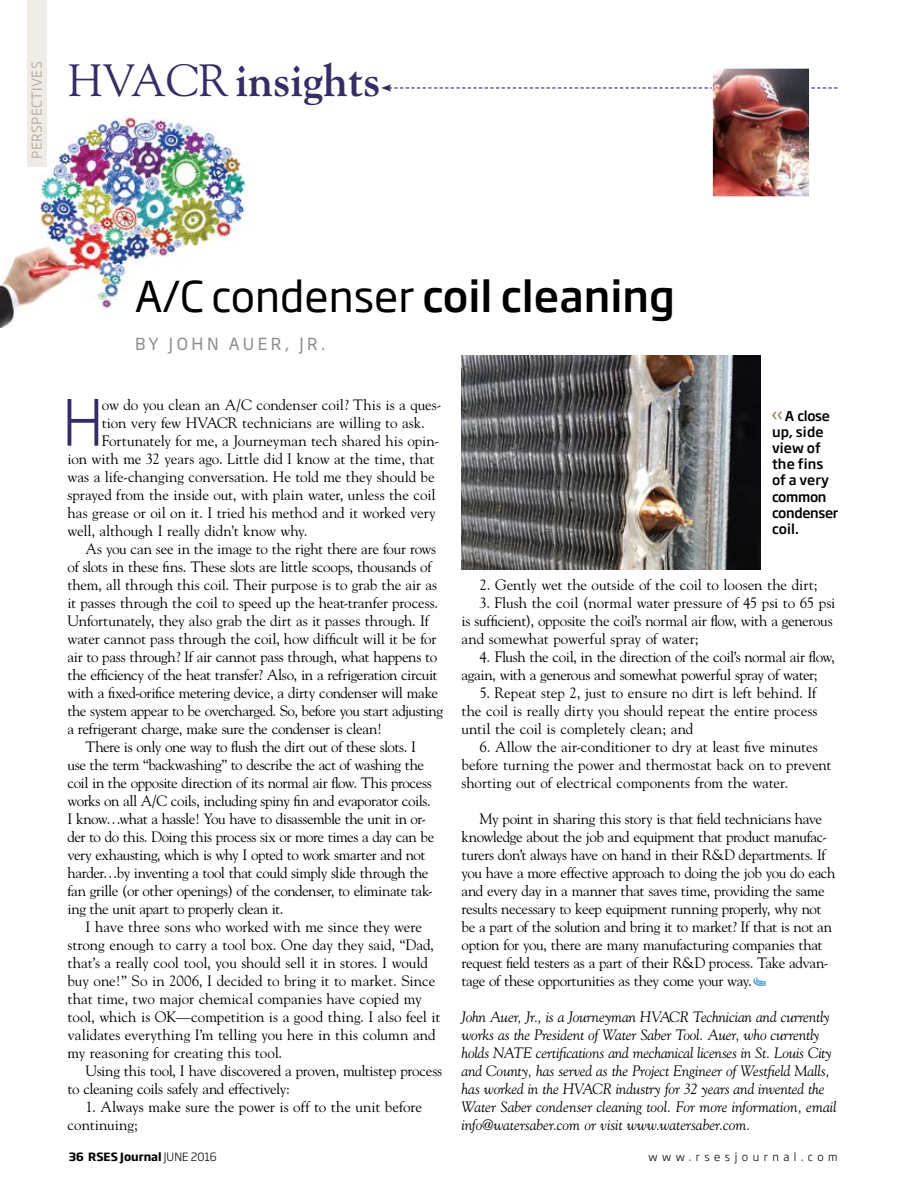
<style>
.page{position:relative;width:905px;height:1202px;background:#fff}
.page>*{position:absolute;margin:0;border:0;box-sizing:border-box;transform-origin:0 0}
.t1{font:300 62.85px "Soho Gothic Std";color:#362c66;scale:.91 1}
.t2{font:700 45px "Goudy";color:#362c66}
.t3{font:42px "Soho Gothic Std";color:#000}
.t4{font:16.5px "Soho Gothic Std";letter-spacing:.215em;color:#8a8c8e}
.t5{font:15px/18px "Goudy";letter-spacing:-.015em;color:#000}
.t6{font:italic 15px/18px "Goudy";letter-spacing:-.01em;color:#000}
.t7{font:15px "Goudy";letter-spacing:-.035em;color:#000}
.t8{font:500 13.5px/16.2px "Soho Gothic Std";letter-spacing:-.01em;color:#000}
.t9{font:13.5px "Soho Gothic Std";letter-spacing:.035em;color:#bbb0a3}
.t10{font:700 11.25px "Soho Gothic Std";color:#000}
.t11{font:300 11.25px "Soho Gothic Std";letter-spacing:.4em;color:#000}
.s1{font-weight:400}
.s2{font-weight:500}
.s3{font-weight:300}
</style>
<div class="page">
<img style="left:0;top:111px;width:256px;height:216px">
<div style="left:27px;top:0;width:19px;height:167px;background:#efebe6"></div>
<svg style="left:381px;top:84px;width:456px;height:8px"></svg>
<img style="left:713px;top:69px;width:95px;height:127px">
<div style="left:711px;top:67px;width:99px;height:131px;border:1px solid #fff"></div>
<svg style="left:772px;top:411px;width:10px;height:8px"></svg>
<img style="left:753px;top:977px;width:12px;height:9px">
<img style="left:461px;top:355px;width:299px;height:214px">
<p class="t9" style="left:28px;top:159px;width:99px;rotate:-90deg">PERSPECTIVES</p>
<h2 class="t2" style="left:68px;top:53px;width:314px"><span class="s1">HVACR</span> insights</h2>
<h3 class="t3" style="left:135px;top:270px;width:541px">A/C condenser <span class="s2">coil cleaning</span></h3>
<p class="t4" style="left:135px;top:333px;width:192px">BY JOHN AUER, JR.</p>
<h1 class="t1" style="left:63px;top:383px;width:46px">H</h1>
<p class="t5" style="left:102px;top:395px;width:341px">ow do you clean an A/C condenser coil? This is a ques-</p>
<p class="t5" style="left:102px;top:413px;width:324px">tion very few HVACR technicians are willing to ask.</p>
<p class="t5" style="left:102px;top:431px;width:339px">Fortunately for me, a Journeyman tech shared his opin-</p>
<p class="t5" style="left:67px;top:449px;width:368px">ion with me 32 years ago. Little did I know at the time, that</p>
<p class="t5" style="left:67px;top:467px;width:369px">was a life-changing conversation. He told me they should be</p>
<p class="t5" style="left:67px;top:485px;width:369px">sprayed from the inside out, with plain water, unless the coil</p>
<p class="t5" style="left:67px;top:503px;width:370px">has grease or oil on it. I tried his method and it worked very</p>
<p class="t5" style="left:67px;top:521px;width:241px">well, although I really didn’t know why.</p>
<p class="t5" style="left:86px;top:539px;width:352px">As you can see in the image to the right there are four rows</p>
<p class="t5" style="left:67px;top:557px;width:365px">of slots in these fins. These slots are little scoops, thousands of</p>
<p class="t5" style="left:67px;top:575px;width:371px">them, all through this coil. Their purpose is to grab the air as</p>
<p class="t5" style="left:67px;top:593px;width:372px">it passes through the coil to speed up the heat-tranfer process.</p>
<p class="t5" style="left:67px;top:611px;width:363px">Unfortunately, they also grab the dirt as it passes through. If</p>
<p class="t5" style="left:67px;top:629px;width:370px">water cannot pass through the coil, how difficult will it be for</p>
<p class="t5" style="left:67px;top:647px;width:371px">air to pass through? If air cannot pass through, what happens to</p>
<p class="t5" style="left:67px;top:665px;width:371px">the efficiency of the heat transfer? Also, in a refrigeration circuit</p>
<p class="t5" style="left:67px;top:683px;width:372px">with a fixed-orifice metering device, a dirty condenser will make</p>
<p class="t7" style="left:67px;top:701px;width:377px">the system appear to be overcharged. So, before you start adjusting</p>
<p class="t5" style="left:67px;top:719px;width:316px">a refrigerant charge, make sure the condenser is clean!</p>
<p class="t7" style="left:86px;top:737px;width:332px">There is only one way to flush the dirt out of these slots. I</p>
<p class="t5" style="left:67px;top:755px;width:358px">use the term “backwashing” to describe the act of washing the</p>
<p class="t5" style="left:67px;top:773px;width:366px">coil in the opposite direction of its normal air flow. This process</p>
<p class="t5" style="left:67px;top:791px;width:365px">works on all A/C coils, including spiny fin and evaporator coils.</p>
<p class="t7" style="left:67px;top:809px;width:360px">I know…what a hassle! You have to disassemble the unit in or-</p>
<p class="t5" style="left:67px;top:827px;width:368px">der to do this. Doing this process six or more times a day can be</p>
<p class="t7" style="left:67px;top:845px;width:359px">very exhausting, which is why I opted to work smarter and not</p>
<p class="t7" style="left:67px;top:863px;width:362px">harder…by inventing a tool that could simply slide through the</p>
<p class="t5" style="left:67px;top:881px;width:367px">fan grille (or other openings) of the condenser, to eliminate tak-</p>
<p class="t7" style="left:67px;top:899px;width:217px">ing the unit apart to properly clean it.</p>
<p class="t5" style="left:86px;top:917px;width:338px">I have three sons who worked with me since they were</p>
<p class="t5" style="left:67px;top:935px;width:368px">strong enough to carry a tool box. One day they said, “Dad,</p>
<p class="t5" style="left:67px;top:953px;width:362px">that’s a really cool tool, you should sell it in stores. I would</p>
<p class="t5" style="left:67px;top:971px;width:369px">buy one!” So in 2006, I decided to bring it to market. Since</p>
<p class="t5" style="left:67px;top:989px;width:355px">that time, two major chemical companies have copied my</p>
<p class="t5" style="left:67px;top:1007px;width:374px">tool, which is OK—competition is a good thing. I also feel it</p>
<p class="t5" style="left:67px;top:1025px;width:369px">validates everything I’m telling you here in this column and</p>
<p class="t5" style="left:67px;top:1043px;width:216px">my reasoning for creating this tool.</p>
<p class="t5" style="left:86px;top:1061px;width:358px">Using this tool, I have discovered a proven, multistep process</p>
<p class="t5" style="left:67px;top:1079px;width:224px">to cleaning coils safely and effectively:</p>
<p class="t5" style="left:67px;top:1097px;width:356px;text-indent:18px">1. Always make sure the power is off to the unit before continuing;</p>
<p class="t8" style="left:772px;top:407px;width:68px;text-indent:13px">A close up, side view of the fins of a very common condenser coil.</p>
<p class="t5" style="left:479px;top:575px;width:339px">2. Gently wet the outside of the coil to loosen the dirt;</p>
<p class="t5" style="left:461px;top:593px;width:375px;text-indent:18px">3. Flush the coil (normal water pressure of 45 psi to 65 psi is sufficient), opposite the coil’s normal air flow, with a generous and somewhat powerful spray of water;</p>
<p class="t5" style="left:461px;top:647px;width:375px;text-indent:18px">4. Flush the coil, in the direction of the coil’s normal air flow, again, with a generous and somewhat powerful spray of water;</p>
<p class="t5" style="left:461px;top:683px;width:357px;text-align:justify;text-indent:18px">5. Repeat step 2, just to ensure no dirt is left behind. If the coil is really dirty you should repeat the entire process until the coil is completely clean; and</p>
<p class="t5" style="left:461px;top:737px;width:371px;text-indent:18px">6. Allow the air-conditioner to dry at least five minutes before turning the power and thermostat back on to prevent shorting out of electrical components from the water.</p>
<p class="t5" style="left:461px;top:809px;width:375px;text-indent:18px">My point in sharing this story is that field technicians have knowledge about the job and equipment that product manufac&shy;turers don’t always have on hand in their R&amp;D departments. If you have a more effective approach to doing the job you do each and every day in a manner that saves time, providing the same results necessary to keep equipment running properly, why not be a part of the solution and bring it to market? If that is not an option for you, there are many manufacturing companies that request field testers as a part of their R&amp;D process. Take advan&shy;tage of these opportunities as they come your way.</p>
<p class="t6" style="left:461px;top:1007px;width:376px">John Auer, Jr., is a Journeyman HVACR Technician and currently works as the President of Water Saber Tool. Auer, who currently holds NATE certifications and mechanical licenses in St. Louis City and County, has served as the Project Engineer of Westfield Malls, has worked in the HVACR industry for 32 years and invented the Water Saber condenser cleaning tool. For more information, email info@watersaber.com or visit www.watersaber.com.</p>
<p class="t10" style="left:69px;top:1149px;width:150px">36 RSES Journal <span class="s3">JUNE 2016</span></p>
<p class="t11" style="left:648px;top:1150px;width:190px">www.rsesjournal.com</p>
</div>
